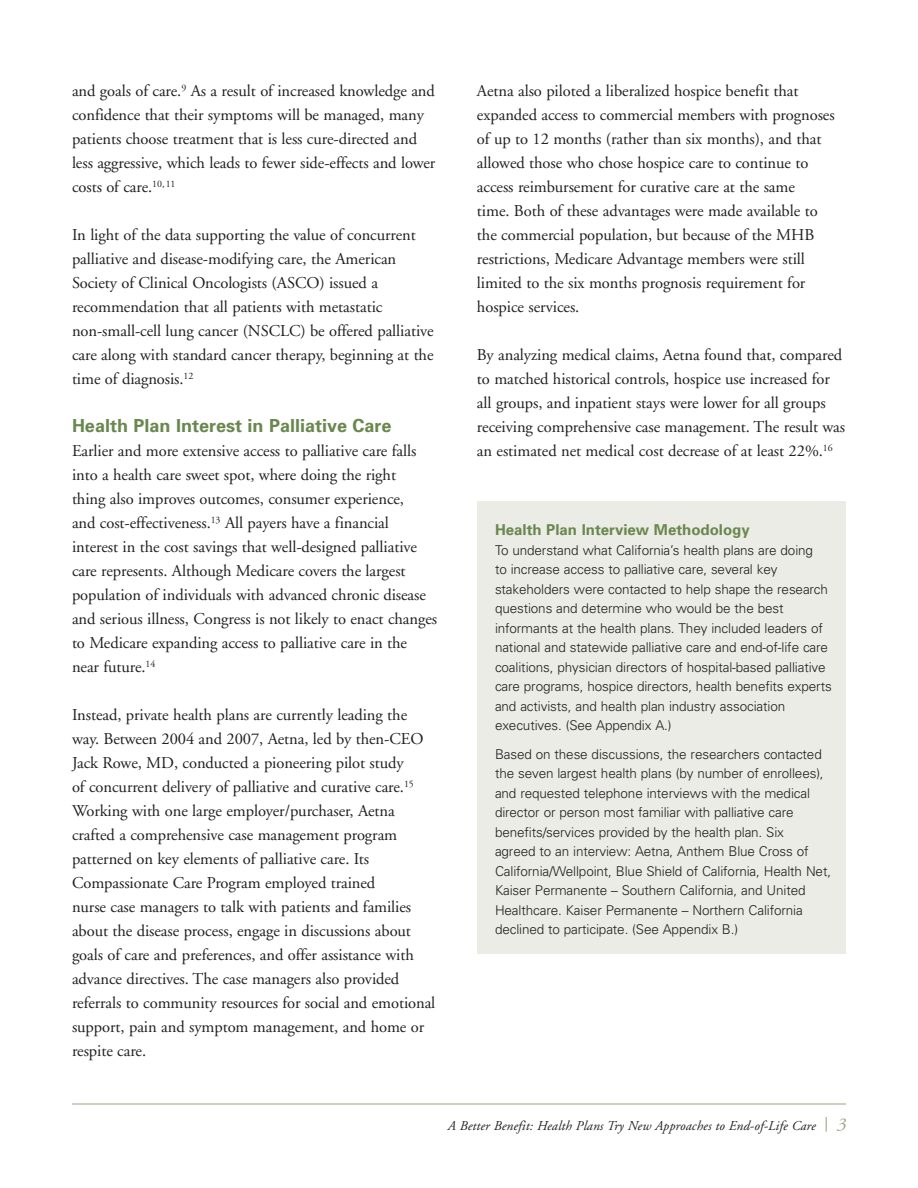
<style>
.page{position:relative;width:918px;height:1188px;background:#fff}
.page>*{position:absolute;margin:0;border:0;box-sizing:border-box;transform-origin:0 0}
.t1{font:700 18px "Univers";color:#6a874f}
.t2{font:16.5px/24px "Adobe Garamond";letter-spacing:-.005em;color:#231f20}
.t3{font:700 15px "Univers";color:#6a874f}
.t4{font:300 13.5px/19.5px "Univers";letter-spacing:-.01em;color:#231f20}
.t5{font:italic 13.5px "Adobe Garamond";letter-spacing:.01em;color:#231f20}
.s1{font-family:"Univers";font-weight:300;font-style:normal;font-stretch:condensed;font-size:14.7px;color:#6a874f}
.s2{font-size:18px;color:#96a57f}
</style>
<div class="page">
<hr style="left:72px;top:1104px;width:774px;height:1px;background:#96a57f">
<div style="left:477px;top:501px;width:369px;height:453px;background:#ebece5"></div>
<p class="t2" style="left:72px;top:79px;width:365px">and goals of care.<sup>9</sup> As a result of increased knowledge and confidence that their symptoms will be managed, many patients choose treatment that is less cure-directed and less aggressive, which leads to fewer side-effects and lower costs of care.<sup>10,11</sup></p>
<p class="t2" style="left:72px;top:223px;width:363px">In light of the data supporting the value of concurrent palliative and disease-modifying care, the American Society of Clinical Oncologists (ASCO) issued a recommendation that all patients with metastatic non-small-cell lung cancer (NSCLC) be offered palliative care along with standard cancer therapy, beginning at the time of diagnosis.<sup>12</sup></p>
<p class="t1" style="left:72px;top:415px;width:321px">Health Plan Interest in Palliative Care</p>
<p class="t2" style="left:72px;top:439px;width:367px">Earlier and more extensive access to palliative care falls into a health care sweet spot, where doing the right<br>thing also improves outcomes, consumer experience,<br>and cost-effectiveness.<sup>13</sup> All payers have a financial interest in the cost savings that well-designed palliative care represents. Although Medicare covers the largest population of individuals with advanced chronic disease and serious illness, Congress is not likely to enact changes to Medicare expanding access to palliative care in the near future.<sup>14</sup></p>
<p class="t2" style="left:72px;top:703px;width:365px">Instead, private health plans are currently leading the way. Between 2004 and 2007, Aetna, led by then-CEO Jack Rowe, MD, conducted a pioneering pilot study<br>of concurrent delivery of palliative and curative care.<sup>15<br></sup>Working with one large employer/purchaser, Aetna crafted a comprehensive case management program patterned on key elements of palliative care. Its Compassionate Care Program employed trained<br>nurse case managers to talk with patients and families about the disease process, engage in discussions about goals of care and preferences, and offer assistance with advance directives. The case managers also provided referrals to community resources for social and emotional support, pain and symptom management, and home or respite care.</p>
<p class="t2" style="left:477px;top:79px;width:359px">Aetna also piloted a liberalized hospice benefit that expanded access to commercial members with prognoses of up to 12 months (rather than six months), and that allowed those who chose hospice care to continue to access reimbursement for curative care at the same<br>time. Both of these advantages were made available to the commercial population, but because of the MHB restrictions, Medicare Advantage members were still limited to the six months prognosis requirement for hospice services.</p>
<p class="t2" style="left:477px;top:343px;width:370px">By analyzing medical claims, Aetna found that, compared to matched historical controls, hospice use increased for all groups, and inpatient stays were lower for all groups receiving comprehensive case management. The result was an estimated net medical cost decrease of at least 22%.<sup>16</sup></p>
<p class="t3" style="left:495px;top:521px;width:256px">Health Plan Interview Methodology</p>
<p class="t4" style="left:495px;top:540px;width:338px">To understand what California’s health plans are doing<br>to increase access to palliative care, several key stakeholders were contacted to help shape the research questions and determine who would be the best informants at the health plans. They included leaders of national and statewide palliative care and end-of-life care coalitions, physician directors of hospital-based palliative care programs, hospice directors, health benefits experts and activists, and health plan industry association executives. (See Appendix A.)</p>
<p class="t4" style="left:495px;top:744px;width:338px">Based on these discussions, the researchers contacted the seven largest health plans (by number of enrollees), and requested telephone interviews with the medical director or person most familiar with palliative care benefits/services provided by the health plan. Six<br>agreed to an interview: Aetna, Anthem Blue Cross of California/Wellpoint, Blue Shield of California, Health Net, Kaiser Permanente – Southern California, and United Healthcare. Kaiser Permanente – Northern California declined to participate. (See Appendix B.)</p>
<p class="t5" style="left:448px;top:1119px;width:400px">A Better Benefit: Health Plans Try New Approaches to End-of-Life Care <span class="s1">|</span> <span class="s2">3</span></p>
</div>
